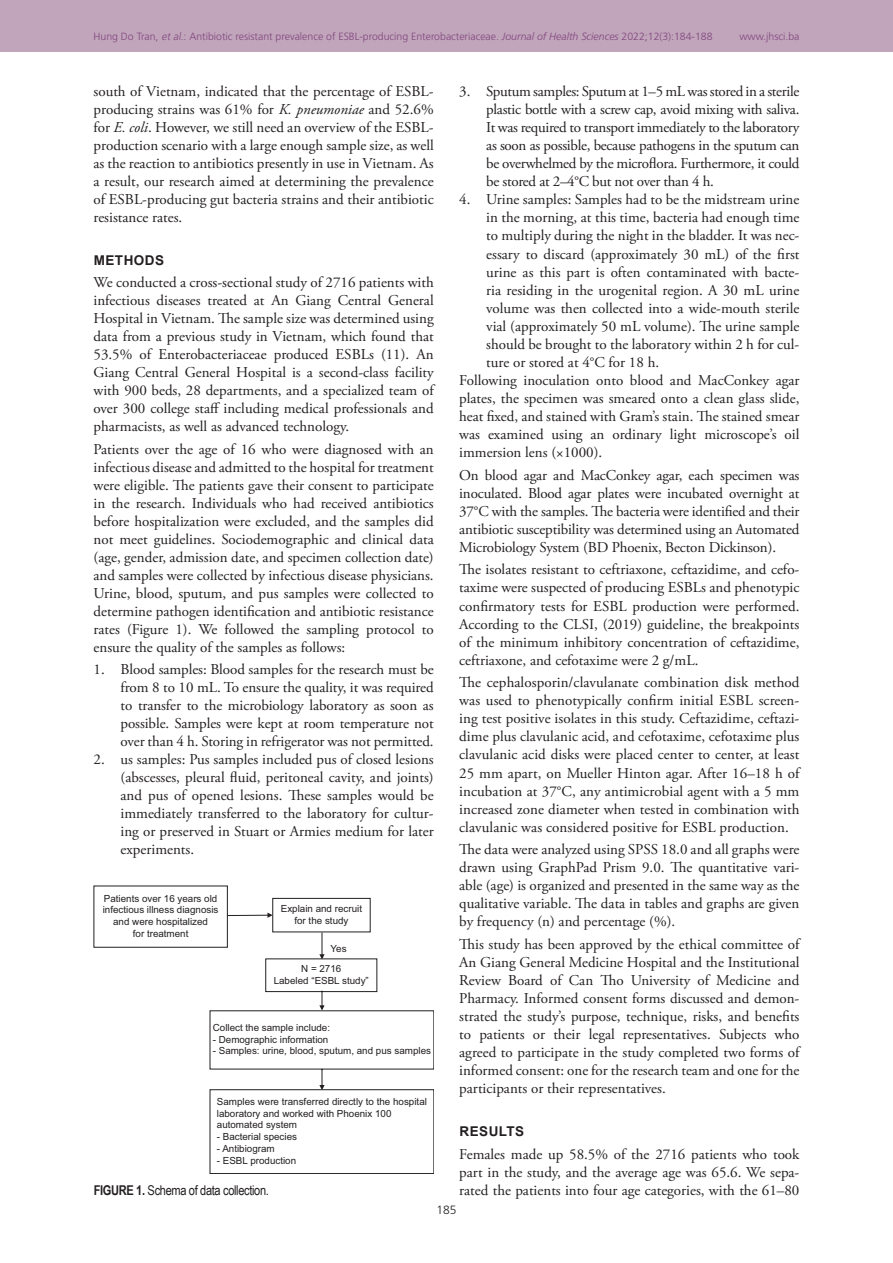
<style>
.page{position:relative;width:893px;height:1263px;background:#fff}
.page>*{position:absolute;margin:0;border:0;box-sizing:border-box;transform-origin:0 0}
.TX{font:15px/18px "Adobe Garamond Pro";color:#231f20;text-align:justify}
.L{font:15px/18px "Adobe Garamond Pro";letter-spacing:-.005em;color:#231f20;text-align:justify}
.FGC{font:13.5px "Arial Narrow";letter-spacing:-.025em;color:#231f20}
.t1{font:700 13.5px "Arial";letter-spacing:.035em;color:#231f20}
.RF{font:300 12px "Frutiger CE";color:#231f20}
.RH{font:300 10.5px "Frutiger CE";color:#82467e}
.t2{font:9.75px/11.9px "Arial";color:#231f20;text-align:center}
.s1{font-style:italic}
.s2{font-weight:700}
</style>
<div class="page">
<div style="left:0;top:0;width:893px;height:51px;background:#c0a5bb"></div>
<svg style="left:209px;top:898px;width:224px;height:192px"></svg>
<div style="left:210px;top:1089px;width:223px;height:84px;border:1px solid #231f20"></div>
<p class="RH" style="left:94px;top:30px;width:621px">Hung Do Tran, <span class="s1">et al</span>.: Antibiotic resistant prevalence of ESBL-producing Enterobacteriaceae. <span class="s1">Journal of Health Sciences</span> 2022;12(3):184-188</p>
<p class="RH" style="left:739px;top:30px;width:62px">www.jhsci.ba</p>
<p class="TX" style="left:94px;top:83px;width:342px">south of Vietnam, indicated that the percentage of ESBL&shy;producing strains was 61% for <span class="s1">K. pneumoniae</span> and 52.6% for <span class="s1">E. coli</span>. However, we still need an overview of the ESBL&shy;production scenario with a large enough sample size, as well as the reaction to antibiotics presently in use in Vietnam. As a result, our research aimed at determining the prevalence of ESBL-producing gut bacteria strains and their antibiotic resistance rates.</p>
<h1 class="t1" style="left:94px;top:251px;width:72px">METHODS</h1>
<p class="TX" style="left:94px;top:274px;width:342px">We conducted a cross-sectional study of 2716 patients with infectious diseases treated at An Giang Central General Hospital in Vietnam. The sample size was determined using data from a previous study in Vietnam, which found that 53.5% of Enterobacteriaceae produced ESBLs (11). An Giang Central General Hospital is a second-class facility with 900 beds, 28 departments, and a specialized team of over 300 college staff including medical professionals and pharmacists, as well as advanced technology.</p>
<p class="TX" style="left:94px;top:441px;width:342px">Patients over the age of 16 who were diagnosed with an infectious disease and admitted to the hospital for treatment were eligible. The patients gave their consent to participate in the research. Individuals who had received antibiotics before hospitalization were excluded, and the samples did not meet guidelines. Sociodemographic and clinical data (age, gender, admission date, and specimen collection date) and samples were collected by infectious disease physicians.<br>Urine, blood, sputum, and pus samples were collected to determine pathogen identification and antibiotic resistance rates (Figure 1). We followed the sampling protocol to ensure the quality of the samples as follows:</p>
<p class="L" style="left:121px;top:661px;width:315px;text-indent:-27px">1. Blood samples: Blood samples for the research must be from 8 to 10 mL. To ensure the quality, it was required to transfer to the microbiology laboratory as soon as possible. Samples were kept at room temperature not over than 4 h. Storing in refrigerator was not permitted.</p>
<p class="L" style="left:121px;top:751px;width:315px;text-indent:-27px">2. us samples: Pus samples included pus of closed lesions (abscesses, pleural fluid, peritoneal cavity, and joints) and pus of opened lesions. These samples would be immediately transferred to the laboratory for cultur&shy;ing or preserved in Stuart or Armies medium for later experiments.</p>
<p class="t2" style="left:103px;top:892px;width:117px">Patients over 16 years old infectious illness diagnosis and were hospitalized<br>for treatment</p>
<p class="t2" style="left:281px;top:903px;width:83px">Explain and recruit for the study</p>
<p class="t2" style="left:274px;top:963px;width:97px">N = 2716<br>Labeled “ESBL study”</p>
<p class="t2" style="left:331px;top:943px;width:18px">Yes</p>
<p class="t2" style="left:213px;top:1021px;width:119px">Collect the sample include:</p>
<p class="t2" style="left:213px;top:1033px;width:117px">- Demographic information</p>
<p class="t2" style="left:213px;top:1045px;width:220px">- Samples: urine, blood, sputum, and pus samples</p>
<p class="t2" style="left:217px;top:1095px;width:212px;text-align:left">Samples were transferred directly to the hospital laboratory and worked with Phoenix 100 automated system</p>
<p class="t2" style="left:217px;top:1131px;width:82px">- Bacterial species</p>
<p class="t2" style="left:217px;top:1143px;width:59px">- Antibiogram</p>
<p class="t2" style="left:217px;top:1154px;width:81px">- ESBL production</p>
<p class="FGC" style="left:94px;top:1180px;width:177px"><span class="s2">FIGURE 1.</span> Schema of data collection.</p>
<p class="L" style="left:486px;top:83px;width:315px;text-indent:-27px">3. Sputum samples: Sputum at 1–5 mL was stored in a sterile plastic bottle with a screw cap, avoid mixing with saliva.<br>It was required to transport immediately to the laboratory as soon as possible, because pathogens in the sputum can be overwhelmed by the microflora. Furthermore, it could be stored at 2–4°C but not over than 4 h.</p>
<p class="L" style="left:486px;top:191px;width:315px;text-indent:-27px">4. Urine samples: Samples had to be the midstream urine in the morning, at this time, bacteria had enough time to multiply during the night in the bladder. It was nec&shy;essary to discard (approximately 30 mL) of the first urine as this part is often contaminated with bacte&shy;ria residing in the urogenital region. A 30 mL urine volume was then collected into a wide-mouth sterile vial (approximately 50 mL volume). The urine sample should be brought to the laboratory within 2 h for cul&shy;ture or stored at 4°C for 18 h.</p>
<p class="TX" style="left:459px;top:372px;width:342px">Following inoculation onto blood and MacConkey agar plates, the specimen was smeared onto a clean glass slide, heat fixed, and stained with Gram’s stain. The stained smear was examined using an ordinary light microscope’s oil immersion lens (×1000).</p>
<p class="TX" style="left:459px;top:466px;width:342px">On blood agar and MacConkey agar, each specimen was inoculated. Blood agar plates were incubated overnight at 37°C with the samples. The bacteria were identified and their antibiotic susceptibility was determined using an Automated Microbiology System (BD Phoenix, Becton Dickinson).</p>
<p class="TX" style="left:459px;top:561px;width:342px">The isolates resistant to ceftriaxone, ceftazidime, and cefo&shy;taxime were suspected of producing ESBLs and phenotypic confirmatory tests for ESBL production were performed.<br>According to the CLSI, (2019) guideline, the breakpoints of the minimum inhibitory concentration of ceftazidime, ceftriaxone, and cefotaxime were 2 g/mL.</p>
<p class="TX" style="left:459px;top:674px;width:342px">The cephalosporin/clavulanate combination disk method was used to phenotypically confirm initial ESBL screen&shy;ing test positive isolates in this study. Ceftazidime, ceftazi&shy;dime plus clavulanic acid, and cefotaxime, cefotaxime plus clavulanic acid disks were placed center to center, at least 25 mm apart, on Mueller Hinton agar. After 16–18 h of incubation at 37°C, any antimicrobial agent with a 5 mm increased zone diameter when tested in combination with clavulanic was considered positive for ESBL production.</p>
<p class="TX" style="left:459px;top:841px;width:342px">The data were analyzed using SPSS 18.0 and all graphs were drawn using GraphPad Prism 9.0. The quantitative vari&shy;able (age) is organized and presented in the same way as the qualitative variable. The data in tables and graphs are given by frequency (n) and percentage (%).</p>
<p class="TX" style="left:459px;top:936px;width:342px">This study has been approved by the ethical committee of An Giang General Medicine Hospital and the Institutional Review Board of Can Tho University of Medicine and Pharmacy. Informed consent forms discussed and demon&shy;strated the study’s purpose, technique, risks, and benefits to patients or their legal representatives. Subjects who agreed to participate in the study completed two forms of informed consent: one for the research team and one for the participants or their representatives.</p>
<h1 class="t1" style="left:459px;top:1122px;width:66px">RESULTS</h1>
<p class="TX" style="left:459px;top:1145px;width:342px">Females made up 58.5% of the 2716 patients who took part in the study, and the average age was 65.6. We sepa&shy;rated the patients into four age categories, with the 61–80</p>
<p class="RF" style="left:436px;top:1203px;width:22px">185</p>
</div>
